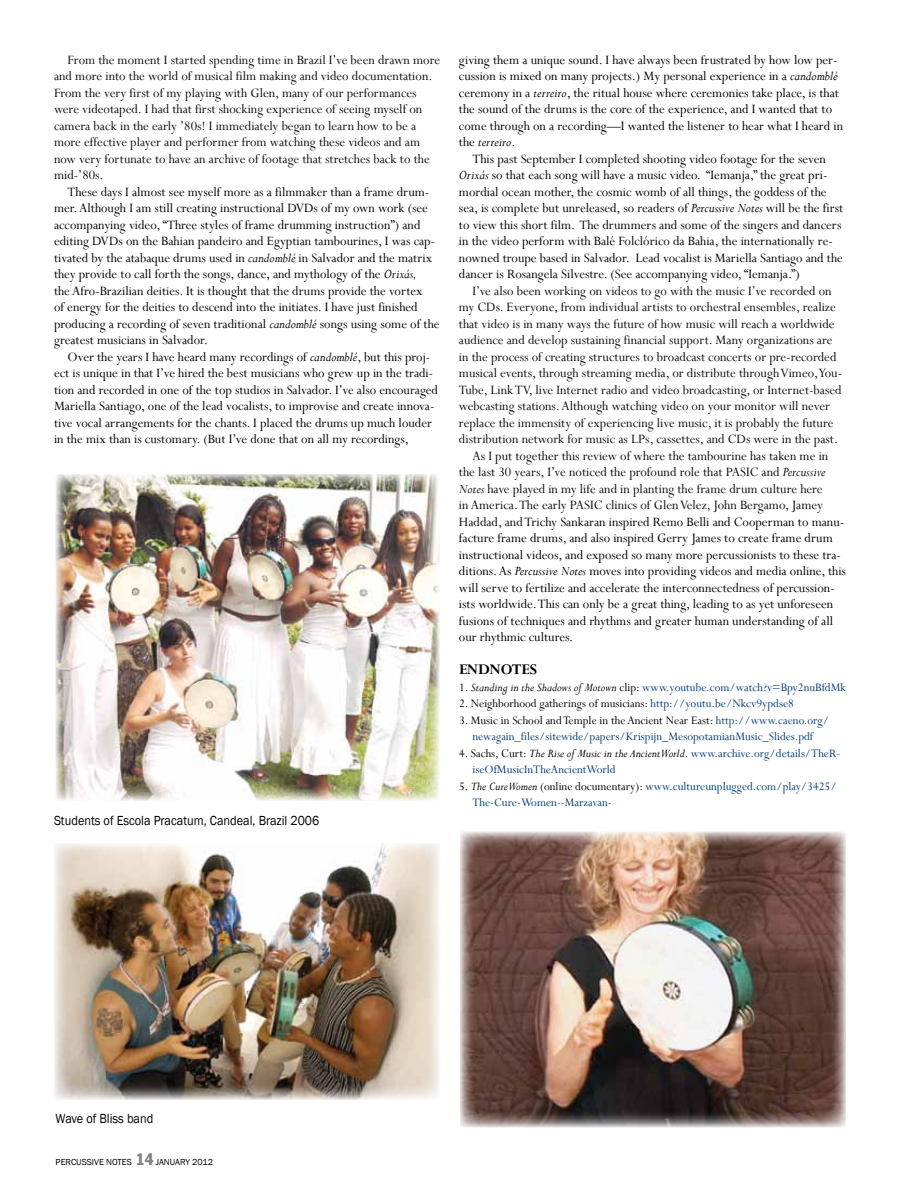
<style>
.page{position:relative;width:918px;height:1188px;background:#fff}
.page>*{position:absolute;margin:0;border:0;box-sizing:border-box;transform-origin:0 0}
.t1{font:700 16.5px "Perpetua";color:#000}
.t2{font:14.25px/16.5px "Perpetua";color:#000}
.t3{font:14.25px/16.5px "Perpetua";color:#0c0c0b}
.t4{font:13.5px "Franklin Gothic";color:#000;scale:.91 1}
.t5{font:12.75px/16.5px "Perpetua";color:#003d7a}
.t6{font:12.75px "Perpetua";color:#000}
.t7{font:9px "Franklin Gothic";color:#000}
.s1{font-style:italic}
.s2{color:#0c0c0b}
.s3{color:#000}
.s4{font-style:italic;color:#000}
.s5{color:#003d7a}
.s6{font-stretch:condensed;font-size:16.5px;color:#808285}
</style>
<div class="page">
<img style="left:56px;top:474px;width:384px;height:326px">
<img style="left:54px;top:843px;width:386px;height:257px">
<img style="left:460px;top:832px;width:386px;height:295px">
<p class="t3" style="left:54px;top:51px;width:388px;text-indent:14px">From the moment I started spending time in Brazil I’ve been drawn more and more into the world of musical film making and video documentation.<br>From the very first of my playing with Glen, many of our performances were videotaped. I had that first shocking experience of seeing myself on camera back in the early ’80s! I immediately began to learn how to be a more effective player and performer from watching these videos and am now very fortunate to have an archive of footage that stretches back to the mid-’80s.</p>
<p class="t2" style="left:54px;top:183px;width:387px;text-indent:14px">These days I almost see myself more as a filmmaker than a frame drum&shy;mer. Although I am still creating instructional DVDs of my own work (see accompanying video, “Three styles of frame drumming instruction”) and editing DVDs on the Bahian pandeiro and Egyptian tambourines, I was cap&shy;tivated by the atabaque drums used in <span class="s1">candomblé</span> in Salvador and the matrix they provide to call forth the songs, dance, and mythology of the <span class="s1">Orixás,<br></span>the Afro-Brazilian deities. It is thought that the drums provide the vortex<br>of energy for the deities to descend into the initiates. I have just finished producing a recording of seven traditional <span class="s1">candomblé</span> songs using some of the greatest musicians in Salvador.</p>
<p class="t2" style="left:54px;top:348px;width:386px;text-indent:14px">Over the years I have heard many recordings of <span class="s1">candomblé</span>, but this proj&shy;ect is unique in that I’ve hired the best musicians who grew up in the tradi&shy;tion and recorded in one of the top studios in Salvador. I’ve also encouraged Mariella Santiago, one of the lead vocalists, to improvise and create innova&shy;tive vocal arrangements for the chants. I placed the drums up much louder in the mix than is customary. (But I’ve done that on all my recordings,</p>
<p class="t4" style="left:54px;top:812px;width:293px">Students of Escola Pracatum, Candeal, Brazil 2006</p>
<p class="t2" style="left:459px;top:51px;width:386px">giving them a unique sound. I have always been frustrated by how low per&shy;cussion is mixed on many projects.) My personal experience in a <span class="s1">candomblé </span>ceremony in a <span class="s1">terreiro</span>, the ritual house where ceremonies take place, is that the sound of the drums is the core of the experience, and I wanted that to come through on a recording—I wanted the listener to hear what I heard in the <span class="s1">terreiro</span>.</p>
<p class="t2" style="left:459px;top:150px;width:386px;text-indent:14px">This past September I completed shooting video footage for the seven <span class="s1">Orixás</span> so that each song will have a music video. “Iemanja,” the great pri&shy;mordial ocean mother, the cosmic womb of all things, the goddess of the sea, is complete but unreleased, so readers of <span class="s1">Percussive Notes</span> will be the first to view this short film. The drummers and some of the singers and dancers in the video perform with Balé Folclórico da Bahia, the internationally re&shy;nowned troupe based in Salvador. Lead vocalist is Mariella Santiago and the dancer is Rosangela Silvestre. (See accompanying video, “Iemanja.”)</p>
<p class="t3" style="left:472px;top:282px;width:361px">I’ve also been working on videos to go with the music I’ve recorded on</p>
<p class="t3" style="left:459px;top:298px;width:378px">my CDs. Everyone, from individual artists to orchestral ensembles, realize</p>
<p class="t3" style="left:459px;top:315px;width:377px">that video is in many ways the future of how music will reach a worldwide</p>
<p class="t3" style="left:459px;top:331px;width:375px">audience and develop sustaining financial support. Many organizations are</p>
<p class="t3" style="left:459px;top:348px;width:379px">in the process of creating structures to broadcast concerts or pre-recorded</p>
<p class="t3" style="left:459px;top:364px;width:385px">musical events, through streaming media, or distribute through Vimeo, You-</p>
<p class="t3" style="left:459px;top:381px;width:384px">Tube, Link TV, live Internet radio and video broadcasting, or Internet-based</p>
<p class="t3" style="left:459px;top:397px;width:373px">webcasting stations. Although watching video on your monitor will never</p>
<p class="t3" style="left:459px;top:414px;width:376px">replace the immensity of experiencing live music, it is probably the future</p>
<p class="t3" style="left:459px;top:430px;width:381px">distribution network for music as LPs, cassettes, and CDs were in the past.</p>
<p class="t3" style="left:472px;top:447px;width:357px">As I put together this review of where the tambourine has taken me in</p>
<p class="t3" style="left:459px;top:463px;width:368px">the last 30 years, I’ve noticed the profound role that PASIC and <span class="s1">Percussive</span></p>
<p class="t3" style="left:459px;top:480px;width:365px"><span class="s1">Notes</span> have played in my life and in planting the frame drum culture here</p>
<p class="t3" style="left:459px;top:496px;width:365px">in America. The early PASIC clinics of Glen Velez, John Bergamo, Jamey</p>
<p class="t2" style="left:459px;top:513px;width:387px"><span class="s2">Haddad, and</span> Trichy Sankaran inspired Remo Belli and Cooperman to manu-</p>
<p class="t2" style="left:459px;top:529px;width:375px">facture frame drums, and also inspired Gerry James to create frame drum</p>
<p class="t2" style="left:459px;top:546px;width:384px">instructional videos, and exposed so many more percussionists to these tra-</p>
<p class="t2" style="left:459px;top:562px;width:389px">ditions. As <span class="s1">Percussive Notes</span> moves into providing videos and media online, this</p>
<p class="t2" style="left:459px;top:579px;width:377px">will serve to fertilize and accelerate the interconnectedness of percussion-</p>
<p class="t2" style="left:459px;top:595px;width:376px">ists worldwide. This can only be a great thing, leading to as yet unforeseen</p>
<p class="t2" style="left:459px;top:612px;width:376px">fusions of techniques and rhythms and greater human understanding of all</p>
<p class="t2" style="left:459px;top:628px;width:116px">our rhythmic cultures.</p>
<p class="t1" style="left:459px;top:659px;width:20px">ENDNOTES</p>
<p class="t5" style="left:459px;top:678px;width:389px"><span class="s3">1.</span> <span class="s4">Standing in the Shadows of Motown</span> <span class="s3">clip:</span> www.youtube.com/watch?v=Bpy2nuBfdMk</p>
<p class="t6" style="left:459px;top:695px;width:336px">2. Neighborhood gatherings of musicians: <span class="s5">http://youtu.be/Nkcv9ypdse8</span></p>
<p class="t5" style="left:459px;top:711px;width:372px;text-align:center"><span class="s3">3. Music in School and Temple in the Ancient Near East:</span> http://www.caeno.org/ newagain_files/sitewide/papers/Krispijn_MesopotamianMusic_Slides.pdf</p>
<p class="t5" style="left:473px;top:744px;width:369px;text-indent:-14px"><span class="s3">4. Sachs, Curt:</span> <span class="s4">The Rise of Music in the Ancient World</span><span class="s3">.</span> www.archive.org/details/TheR&shy;iseOfMusicInTheAncientWorld</p>
<p class="t5" style="left:473px;top:777px;width:366px;text-indent:-14px"><span class="s3">5.</span> <span class="s4">The Cure Women</span> <span class="s3">(online documentary):</span> www.cultureunplugged.com/play/3425/<br>The-Cure-Women--Marzavan-</p>
<p class="t4" style="left:56px;top:1110px;width:109px">Wave of Bliss band</p>
<p class="t7" style="left:56px;top:1156px;width:159px">percussive notes <span class="s6">14</span> JANUARY 2012</p>
</div>
